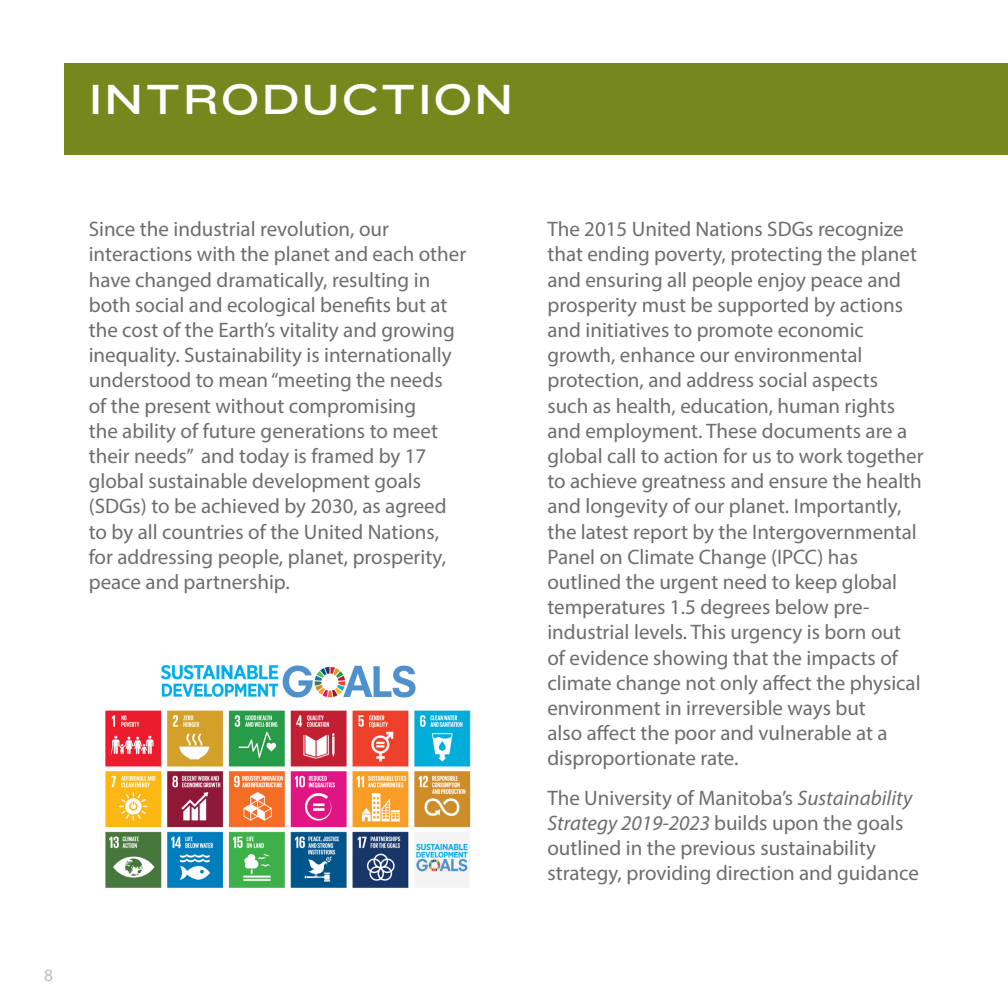
<style>
.page{position:relative;width:1008px;height:1008px;background:#fff}
.page>*{position:absolute;margin:0;border:0;box-sizing:border-box;transform-origin:0 0}
.t1{font:43.75px "Knockout 34 Junior Sumo";letter-spacing:.04em;color:#fff}
.t2{font:21px/25.2px "Myriad Pro";color:#6c6d70}
.t3{font:17.5px "Myriad Pro";color:#bcbdc0}
.s1{font-style:italic}
</style>
<div class="page">
<div style="left:65px;top:63px;width:943px;height:91px;background:#76881d"></div>
<img style="left:105px;top:665px;width:366px;height:223px">
<p class="t1" style="left:89px;top:68px;width:426px">INTRODUCTION</p>
<p class="t3" style="left:44px;top:965px;width:10px">8</p>
<p class="t2" style="left:89px;top:216px;width:379px">Since the industrial revolution, our interactions with the planet and each other have changed dramatically, resulting in both social and ecological benefits but at the cost of the Earth’s vitality and growing inequality. Sustainability is internationally understood to mean “meeting the needs<br>of the present without compromising<br>the ability of future generations to meet their needs” and today is framed by 17 global sustainable development goals (SDGs) to be achieved by 2030, as agreed to by all countries of the United Nations, for addressing people, planet, prosperity, peace and partnership.</p>
<p class="t2" style="left:547px;top:216px;width:378px">The 2015 United Nations SDGs recognize that ending poverty, protecting the planet and ensuring all people enjoy peace and prosperity must be supported by actions and initiatives to promote economic growth, enhance our environmental protection, and address social aspects such as health, education, human rights and employment. These documents are a global call to action for us to work together to achieve greatness and ensure the health and longevity of our planet. Importantly, the latest report by the Intergovernmental Panel on Climate Change (IPCC) has outlined the urgent need to keep global temperatures 1.5 degrees below pre&shy;industrial levels. This urgency is born out of evidence showing that the impacts of climate change not only affect the physical environment in irreversible ways but<br>also affect the poor and vulnerable at a disproportionate rate.</p>
<p class="t2" style="left:547px;top:785px;width:373px">The University of Manitoba’s <span class="s1">Sustainability Strategy 2019-2023</span> builds upon the goals outlined in the previous sustainability strategy, providing direction and guidance</p>
</div>
